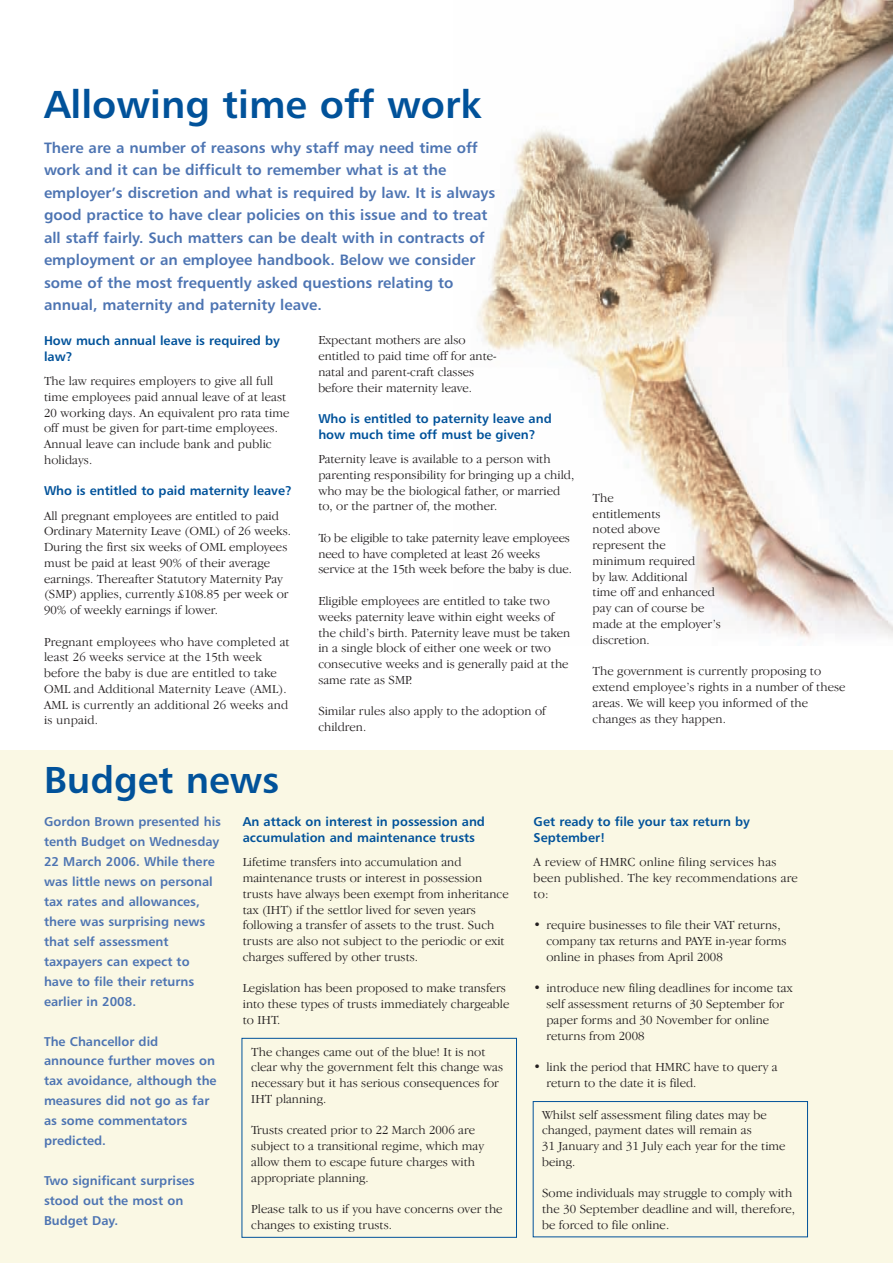
<style>
.page{position:relative;width:893px;height:1263px;background:#fff}
.page>*{position:absolute;margin:0;border:0;box-sizing:border-box;transform-origin:0 0}
.t1{font:39px "Humanist 777 BT Bold B";color:#01529a}
.t2{font:37.5px "Humanist 777 BT Bold B";color:#01529a}
.t3{font:15px/22.5px "Humanist 777 BT Bold B";color:#4d74b2}
.t4{font:300 12.75px/15.8px "Garamond IT Cby BT";color:#231f20}
.t5{font:12.75px/20px "Humanist 777 BT Bold B";color:#4d74b2}
.t6{font:12.75px/15.8px "Humanist 777 BT Bold B";color:#01529a}
</style>
<div class="page">
<div style="left:0;top:751px;width:893px;height:512px;background:#faf8e4"></div>
<img style="left:477px;top:0;width:416px;height:639px">
<div style="left:242px;top:1038px;width:275px;height:199px;border:1px solid #01529a"></div>
<div style="left:533px;top:1101px;width:275px;height:136px;border:1px solid #01529a"></div>
<h1 class="t1" style="left:44px;top:89px;width:439px">Allowing time off work</h1>
<p class="t3" style="left:44px;top:137px;width:453px">There are a number of reasons why staff may need time off work and it can be difficult to remember what is at the employer’s discretion and what is required by law. It is always good practice to have clear policies on this issue and to treat all staff fairly. Such matters can be dealt with in contracts of employment or an employee handbook. Below we consider some of the most frequently asked questions relating to annual, maternity and paternity leave.</p>
<p class="t6" style="left:44px;top:334px;width:238px">How much annual leave is required by law?</p>
<p class="t4" style="left:44px;top:374px;width:247px">The law requires employers to give all full time employees paid annual leave of at least 20 working days. An equivalent pro rata time off must be given for part-time employees.<br>Annual leave can include bank and public holidays.</p>
<p class="t6" style="left:44px;top:484px;width:249px">Who is entitled to paid maternity leave?</p>
<p class="t4" style="left:44px;top:509px;width:249px">All pregnant employees are entitled to paid Ordinary Maternity Leave (OML) of 26 weeks.<br>During the first six weeks of OML employees must be paid at least 90% of their average earnings. Thereafter Statutory Maternity Pay (SMP) applies, currently £108.85 per week or 90% of weekly earnings if lower.</p>
<p class="t4" style="left:44px;top:635px;width:247px">Pregnant employees who have completed at least 26 weeks service at the 15th week before the baby is due are entitled to take OML and Additional Maternity Leave (AML).<br>AML is currently an additional 26 weeks and is unpaid.</p>
<p class="t4" style="left:318px;top:334px;width:180px">Expectant mothers are also entitled to paid time off for ante&shy;natal and parent-craft classes before their maternity leave.</p>
<p class="t6" style="left:318px;top:412px;width:235px">Who is entitled to paternity leave and how much time off must be given?</p>
<p class="t4" style="left:318px;top:452px;width:257px">Paternity leave is available to a person with parenting responsibility for bringing up a child, who may be the biological father, or married to, or the partner of, the mother.</p>
<p class="t4" style="left:318px;top:531px;width:255px">To be eligible to take paternity leave employees need to have completed at least 26 weeks service at the 15th week before the baby is due.</p>
<p class="t4" style="left:318px;top:594px;width:254px">Eligible employees are entitled to take two weeks paternity leave within eight weeks of the child’s birth. Paternity leave must be taken in a single block of either one week or two consecutive weeks and is generally paid at the same rate as SMP.</p>
<p class="t4" style="left:318px;top:704px;width:229px">Similar rules also apply to the adoption of children.</p>
<p class="t4" style="left:593px;top:491px;width:130px">The<br>entitlements<br>noted above<br>represent the minimum required<br>by law. Additional<br>time off and enhanced pay can of course be made at the employer’s discretion.</p>
<p class="t4" style="left:593px;top:664px;width:254px">The government is currently proposing to extend employee’s rights in a number of these areas. We will keep you informed of the changes as they happen.</p>
<h2 class="t2" style="left:44px;top:765px;width:237px">Budget news</h2>
<p class="t6" style="left:243px;top:815px;width:244px">An attack on interest in possession and accumulation and maintenance trusts</p>
<p class="t4" style="left:243px;top:855px;width:267px">Lifetime transfers into accumulation and maintenance trusts or interest in possession trusts have always been exempt from inheritance tax (IHT) if the settlor lived for seven years following a transfer of assets to the trust. Such trusts are also not subject to the periodic or exit charges suffered by other trusts.</p>
<p class="t4" style="left:243px;top:981px;width:268px">Legislation has been proposed to make transfers into these types of trusts immediately chargeable to IHT.</p>
<p class="t4" style="left:251px;top:1044px;width:253px">The changes came out of the blue! It is not clear why the government felt this change was necessary but it has serious consequences for IHT planning.</p>
<p class="t4" style="left:251px;top:1123px;width:234px">Trusts created prior to 22 March 2006 are subject to a transitional regime, which may allow them to escape future charges with appropriate planning.</p>
<p class="t4" style="left:251px;top:1202px;width:253px">Please talk to us if you have concerns over the changes to existing trusts.</p>
<p class="t5" style="left:44px;top:813px;width:179px">Gordon Brown presented his tenth Budget on Wednesday<br>22 March 2006. While there was little news on personal tax rates and allowances, there was surprising news that self assessment taxpayers can expect to have to file their returns earlier in 2008.</p>
<p class="t5" style="left:44px;top:1032px;width:174px">The Chancellor did announce further moves on tax avoidance, although the measures did not go as far as some commentators predicted.</p>
<p class="t5" style="left:44px;top:1172px;width:152px">Two significant surprises stood out the most on<br>Budget Day.</p>
<p class="t6" style="left:534px;top:815px;width:218px">Get ready to file your tax return by<br>September!</p>
<p class="t4" style="left:534px;top:855px;width:266px">A review of HMRC online filing services has been published. The key recommendations are to:</p>
<p class="t4" style="left:546px;top:918px;width:242px;text-indent:-13px">• require businesses to file their VAT returns, company tax returns and PAYE in-year forms online in phases from April 2008</p>
<p class="t4" style="left:546px;top:981px;width:248px;text-indent:-13px">• introduce new filing deadlines for income tax self assessment returns of 30 September for paper forms and 30 November for online returns from 2008</p>
<p class="t4" style="left:546px;top:1060px;width:233px;text-indent:-13px">• link the period that HMRC have to query a return to the date it is filed.</p>
<p class="t4" style="left:542px;top:1107px;width:245px">Whilst self assessment filing dates may be changed, payment dates will remain as<br>31 January and 31 July each year for the time being.</p>
<p class="t4" style="left:542px;top:1186px;width:254px">Some individuals may struggle to comply with the 30 September deadline and will, therefore, be forced to file online.</p>
</div>
